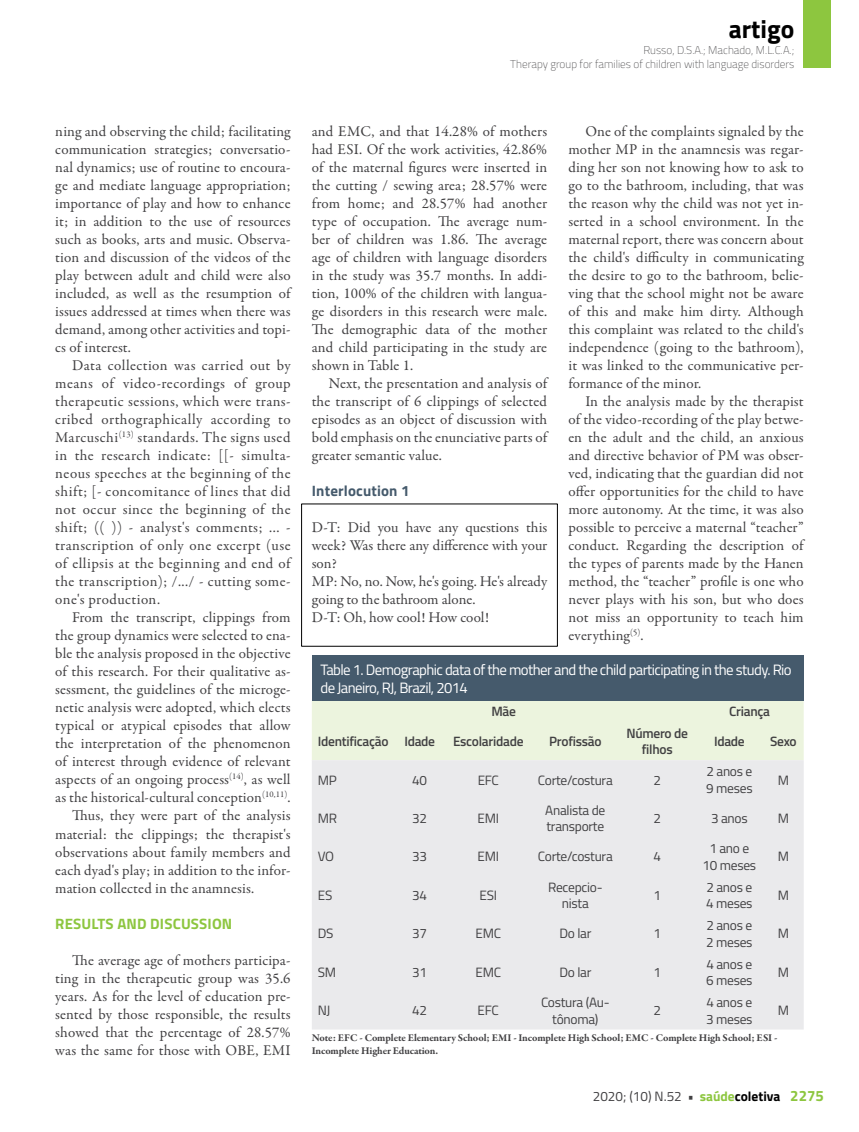
<style>
.page{position:relative;width:859px;height:1132px;background:#fff}
.page>*{position:absolute;margin:0;border:0;box-sizing:border-box;transform-origin:0 0}
.t1{font:700 25.5px "Titillium";color:#000}
.t2{font:15px/18px "Garamond Premr Pro";letter-spacing:.01em;color:#414042;text-align:justify}
.t3{font:15px/18px "Titillium";letter-spacing:-.04em;color:#fff}
.t4{font:700 15px "Titillium";letter-spacing:.01em;color:#8dc63f}
.t5{font:700 15px "Titillium";letter-spacing:.01em;color:#455a6c}
.t6{font:13.5px/16.2px "Titillium";letter-spacing:-.02em;color:#414042}
.t7{font:600 13.5px/16.2px "Titillium";letter-spacing:-.02em;color:#414042;text-align:center}
.t8{font:100 11.25px/13.5px "Titillium";color:#414042;text-align:right}
.t9{font:700 10.5px/12.6px "Garamond Premr Pro";letter-spacing:-.01em;color:#414042}
.s1{font-weight:700}
.s2{font-weight:700;color:#8dc63f}
.s3{font-weight:700;color:#000}
.s4{font-weight:700;font-size:15px;color:#8dc63f}
</style>
<div class="page">
<div style="left:804px;top:0;width:27px;height:68px;background:#8dc63f"></div>
<div style="left:312px;top:700px;width:492px;height:60px;background:#ecf4de"></div>
<div style="left:312px;top:760px;width:492px;height:269px;background:#eaeaec"></div>
<div style="left:312px;top:655px;width:492px;height:45px;background:#455a6c"></div>
<div style="left:301px;top:503px;width:257px;height:143px;border:1px solid #000"></div>
<h1 class="t1" style="left:729px;top:10px;width:67px">artigo</h1>
<p class="t8" style="left:510px;top:43px;width:286px">Russo, D.S.A.; Machado, M.L.C.A.;<br>Therapy group for families of children with language disorders</p>
<p class="t2" style="left:55px;top:122px;width:237px">ning and observing the child; facilitating communication strategies; conversatio&shy;nal dynamics; use of routine to encoura&shy;ge and mediate language appropriation; importance of play and how to enhance it; in addition to the use of resources such as books, arts and music. Observa&shy;tion and discussion of the videos of the play between adult and child were also included, as well as the resumption of issues addressed at times when there was demand, among other activities and topi&shy;cs of interest.</p>
<p class="t2" style="left:55px;top:356px;width:237px;text-indent:17px">Data collection was carried out by means of video-recordings of group therapeutic sessions, which were trans&shy;cribed orthographically according to Marcuschi<sup>(13)</sup> standards. The signs used in the research indicate: [[- simulta&shy;neous speeches at the beginning of the shift; [- concomitance of lines that did not occur since the beginning of the shift; (( )) - analyst's comments; ... - transcription of only one excerpt (use of ellipsis at the beginning and end of the transcription); /.../ - cutting some&shy;one's production.</p>
<p class="t2" style="left:72px;top:608px;width:220px">From the transcript, clippings from</p>
<p class="t2" style="left:55px;top:626px;width:237px">the group dynamics were selected to ena-</p>
<p class="t2" style="left:55px;top:644px;width:237px">ble the analysis proposed in the objective</p>
<p class="t2" style="left:55px;top:662px;width:237px">of this research. For their qualitative as-</p>
<p class="t2" style="left:55px;top:680px;width:237px">sessment, the guidelines of the microge-</p>
<p class="t2" style="left:55px;top:698px;width:237px">netic analysis were adopted, which elects</p>
<p class="t2" style="left:55px;top:716px;width:237px">typical or atypical episodes that allow</p>
<p class="t2" style="left:55px;top:734px;width:237px">the interpretation of the phenomenon</p>
<p class="t2" style="left:55px;top:752px;width:237px">of interest through evidence of relevant</p>
<p class="t2" style="left:55px;top:770px;width:237px">aspects of an ongoing process<sup>(14)</sup>, as well</p>
<p class="t2" style="left:55px;top:788px;width:237px">as the historical-cultural conception<sup>(10,11)</sup>.</p>
<p class="t2" style="left:72px;top:806px;width:220px">Thus, they were part of the analysis</p>
<p class="t2" style="left:55px;top:824px;width:237px">material: the clippings; the therapist's</p>
<p class="t2" style="left:55px;top:842px;width:237px">observations about family members and</p>
<p class="t2" style="left:55px;top:860px;width:237px">each dyad's play; in addition to the infor-</p>
<p class="t2" style="left:55px;top:878px;width:201px">mation collected in the anamnesis.</p>
<p class="t4" style="left:55px;top:911px;width:179px">RESULTS AND DISCUSSION</p>
<p class="t2" style="left:55px;top:950px;width:237px;text-indent:17px">The average age of mothers participa&shy;ting in the therapeutic group was 35.6 years. As for the level of education pre&shy;sented by those responsible, the results showed that the percentage of 28.57% was the same for those with OBE, EMI</p>
<p class="t2" style="left:312px;top:122px;width:237px">and EMC, and that 14.28% of mothers had ESI. Of the work activities, 42.86% of the maternal figures were inserted in the cutting / sewing area; 28.57% were from home; and 28.57% had another type of occupation. The average num&shy;ber of children was 1.86. The average age of children with language disorders in the study was 35.7 months. In addi&shy;tion, 100% of the children with langua&shy;ge disorders in this research were male.<br>The demographic data of the mother and child participating in the study are shown in Table 1.</p>
<p class="t2" style="left:312px;top:374px;width:237px;text-indent:17px">Next, the presentation and analysis of the transcript of 6 clippings of selected episodes as an object of discussion with bold emphasis on the enunciative parts of greater semantic value.</p>
<p class="t5" style="left:312px;top:479px;width:99px">Interlocution 1</p>
<p class="t2" style="left:312px;top:518px;width:237px;text-align:left">D-T: Did you have any questions this week? Was there any difference with your son?<br>MP: No, no. Now, he's going. He's already going to the bathroom alone.<br>D-T: Oh, how cool! How cool!</p>
<p class="t2" style="left:568px;top:122px;width:237px;text-indent:17px">One of the complaints signaled by the mother MP in the anamnesis was regar&shy;ding her son not knowing how to ask to go to the bathroom, including, that was the reason why the child was not yet in&shy;serted in a school environment. In the maternal report, there was concern about the child's difficulty in communicating the desire to go to the bathroom, belie&shy;ving that the school might not be aware of this and make him dirty. Although this complaint was related to the child's independence (going to the bathroom), it was linked to the communicative per&shy;formance of the minor.</p>
<p class="t2" style="left:568px;top:392px;width:237px;text-indent:17px">In the analysis made by the therapist of the video-recording of the play betwe&shy;en the adult and the child, an anxious and directive behavior of PM was obser&shy;ved, indicating that the guardian did not offer opportunities for the child to have more autonomy. At the time, it was also possible to perceive a maternal “teacher” conduct. Regarding the description of the types of parents made by the Hanen method, the “teacher” profile is one who never plays with his son, but who does not miss an opportunity to teach him everything<sup>(5)</sup>.</p>
<p class="t3" style="left:320px;top:660px;width:473px">Table 1. Demographic data of the mother and the child participating in the study. Rio de Janeiro, RJ, Brazil, 2014</p>
<p class="t7" style="left:491px;top:702px;width:26px">Mãe</p>
<p class="t7" style="left:729px;top:702px;width:42px">Criança</p>
<p class="t7" style="left:318px;top:732px;width:119px">Identificação Idade</p>
<p class="t7" style="left:453px;top:732px;width:72px">Escolaridade</p>
<p class="t7" style="left:549px;top:732px;width:54px">Profissão</p>
<p class="t7" style="left:626px;top:724px;width:63px">Número de filhos</p>
<p class="t7" style="left:714px;top:732px;width:32px">Idade</p>
<p class="t7" style="left:770px;top:732px;width:28px">Sexo</p>
<p class="t6" style="left:318px;top:770px;width:21px">MP</p>
<p class="t6" style="left:412px;top:770px;width:16px">40</p>
<p class="t6" style="left:478px;top:770px;width:23px">EFC</p>
<p class="t6" style="left:538px;top:770px;width:76px">Corte/costura</p>
<p class="t6" style="left:653px;top:770px;width:9px">2</p>
<p class="t6" style="left:706px;top:762px;width:48px">2 anos e<br>9 meses</p>
<p class="t6" style="left:778px;top:770px;width:13px">M</p>
<p class="t6" style="left:318px;top:809px;width:21px">MR</p>
<p class="t6" style="left:412px;top:809px;width:16px">32</p>
<p class="t6" style="left:477px;top:809px;width:23px">EMI</p>
<p class="t6" style="left:545px;top:801px;width:62px">Analista de transporte</p>
<p class="t6" style="left:653px;top:809px;width:9px">2</p>
<p class="t6" style="left:711px;top:809px;width:38px">3 anos</p>
<p class="t6" style="left:778px;top:809px;width:13px">M</p>
<p class="t6" style="left:318px;top:847px;width:18px">VO</p>
<p class="t6" style="left:412px;top:847px;width:16px">33</p>
<p class="t6" style="left:477px;top:847px;width:23px">EMI</p>
<p class="t6" style="left:538px;top:847px;width:76px">Corte/costura</p>
<p class="t6" style="left:653px;top:847px;width:9px">4</p>
<p class="t6" style="left:703px;top:839px;width:55px;text-align:center">1 ano e<br>10 meses</p>
<p class="t6" style="left:778px;top:847px;width:13px">M</p>
<p class="t6" style="left:318px;top:886px;width:16px">ES</p>
<p class="t6" style="left:412px;top:886px;width:16px">34</p>
<p class="t6" style="left:479px;top:886px;width:19px">ESI</p>
<p class="t6" style="left:548px;top:878px;width:56px;text-align:center">Recepcio&shy;nista</p>
<p class="t6" style="left:653px;top:886px;width:9px">1</p>
<p class="t6" style="left:706px;top:878px;width:48px">2 anos e<br>4 meses</p>
<p class="t6" style="left:778px;top:886px;width:13px">M</p>
<p class="t6" style="left:318px;top:924px;width:17px">DS</p>
<p class="t6" style="left:412px;top:924px;width:16px">37</p>
<p class="t6" style="left:475px;top:924px;width:27px">EMC</p>
<p class="t6" style="left:559px;top:924px;width:34px">Do lar</p>
<p class="t6" style="left:653px;top:924px;width:9px">1</p>
<p class="t6" style="left:706px;top:916px;width:48px">2 anos e<br>2 meses</p>
<p class="t6" style="left:778px;top:924px;width:13px">M</p>
<p class="t6" style="left:318px;top:963px;width:20px">SM</p>
<p class="t6" style="left:412px;top:963px;width:16px">31</p>
<p class="t6" style="left:475px;top:963px;width:27px">EMC</p>
<p class="t6" style="left:559px;top:963px;width:34px">Do lar</p>
<p class="t6" style="left:653px;top:963px;width:9px">1</p>
<p class="t6" style="left:706px;top:955px;width:48px">4 anos e<br>6 meses</p>
<p class="t6" style="left:778px;top:963px;width:13px">M</p>
<p class="t6" style="left:318px;top:1001px;width:14px">NJ</p>
<p class="t6" style="left:412px;top:1001px;width:16px">42</p>
<p class="t6" style="left:478px;top:1001px;width:23px">EFC</p>
<p class="t6" style="left:541px;top:993px;width:70px;text-align:center">Costura (Au&shy;tônoma)</p>
<p class="t6" style="left:653px;top:1001px;width:9px">2</p>
<p class="t6" style="left:706px;top:993px;width:48px">4 anos e<br>3 meses</p>
<p class="t6" style="left:778px;top:1001px;width:13px">M</p>
<p class="t9" style="left:312px;top:1031px;width:467px">Note: EFC - Complete Elementary School; EMI - Incomplete High School; EMC - Complete High School; ESI -<br>Incomplete Higher Education.</p>
<p class="t6" style="left:593px;top:1087px;width:233px">2020; (10) N.52 <span class="s1">•</span> <span class="s2">saúde</span><span class="s3">coletiva</span> <span class="s4">2275</span></p>
</div>
